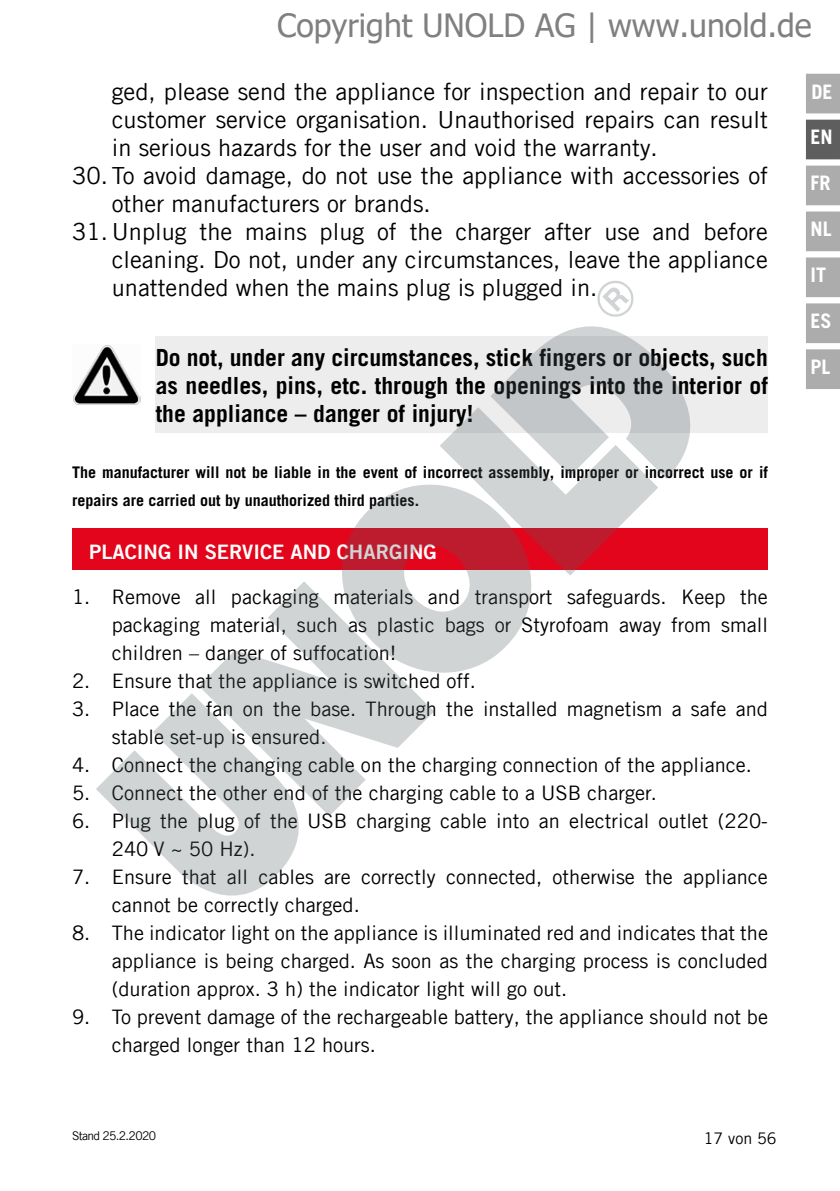
<style>
.page{position:relative;width:840px;height:1191px;background:#fff}
.page>*{position:absolute;margin:0;border:0;box-sizing:border-box;transform-origin:0 0}
.t1{font:32px "Tahoma";color:#808080}
.t2{font:23.6px/28px "Trade Gothic LT Com";color:#000;text-align:justify}
.t3{font:700 23.6px/28px "Trade Gothic LT Com";color:#000;text-align:justify}
.t4{font:20px/28px "Trade Gothic LT Com";color:#000}
.t5{font:20px "Trade Gothic LT Com Bd 2";color:#fff}
.t6{font:700 20px "Trade Gothic LT Com";color:#fff}
.t7{font:700 16px/28px "Trade Gothic LT Com";color:#000}
.t8{font:16px "Trade Gothic LT Com";color:#000}
.t9{font:12px "Trade Gothic LT Com";letter-spacing:-.055em;color:#000}
</style>
<div class="page">
<div style="left:805px;top:74px;width:34px;height:39px;background:#acacac"></div>
<div style="left:805px;top:120px;width:34px;height:39px;background:#5f5e5e"></div>
<div style="left:805px;top:166px;width:34px;height:39px;background:#acacac"></div>
<div style="left:805px;top:211px;width:34px;height:40px;background:#acacac;border:2px solid #acacac"></div>
<div style="left:805px;top:257px;width:34px;height:40px;background:#acacac;border:2px solid #acacac"></div>
<div style="left:805px;top:303px;width:34px;height:40px;background:#acacac;border:2px solid #acacac"></div>
<div style="left:805px;top:349px;width:34px;height:40px;background:#acacac;border:2px solid #acacac"></div>
<div style="left:156px;top:336px;width:611px;height:96px;background:#ededed"></div>
<img style="left:73px;top:345px;width:67px;height:59px">
<div style="left:72px;top:528px;width:695px;height:42px;background:#e3051b"></div>
<svg style="left:530px;top:326px;width:191px;height:153px"></svg>
<svg style="left:439px;top:357px;width:219px;height:219px"></svg>
<svg style="left:342px;top:447px;width:226px;height:226px"></svg>
<svg style="left:199px;top:581px;width:235px;height:235px;fill:#d0d4d5"></svg>
<svg style="left:96px;top:690px;width:231px;height:206px;fill:#d0d4d5"></svg>
<svg style="left:597px;top:280px;width:37px;height:37px"></svg>
<h1 class="t1" style="left:277px;top:4px;width:535px">Copyright UNOLD AG | www.unold.de</h1>
<p class="t2" style="left:112px;top:77px;width:657px">ged, please send the appliance for inspection and repair to our customer service organisation. Unauthorised repairs can result in serious hazards for the user and void the warranty.</p>
<p class="t2" style="left:112px;top:161px;width:657px;text-indent:-40px">30. To avoid damage, do not use the appliance with accessories of other manufacturers or brands.</p>
<p class="t2" style="left:112px;top:217px;width:657px;text-indent:-40px">31. Unplug the mains plug of the charger after use and before cleaning. Do not, under any circumstances, leave the appliance unattended when the mains plug is plugged in.</p>
<p class="t3" style="left:156px;top:343px;width:613px">Do not, under any circumstances, stick fingers or objects, such as needles, pins, etc. through the openings into the interior of the appliance – danger of injury!</p>
<p class="t7" style="left:72px;top:458px;width:697px">The manufacturer will not be liable in the event of incorrect assembly, improper or incorrect use or if repairs are carried out by unauthorized third parties.</p>
<p class="t5" style="left:89px;top:539px;width:349px">PLACING IN SERVICE AND CHARGING</p>
<p class="t4" style="left:112px;top:583px;width:657px;text-align:justify;text-indent:-40px">1. Remove all packaging materials and transport safeguards. Keep the packaging material, such as plastic bags or Styrofoam away from small children – danger of suffocation!</p>
<p class="t4" style="left:72px;top:667px;width:405px">2. Ensure that the appliance is switched off.</p>
<p class="t4" style="left:112px;top:695px;width:657px;text-indent:-40px">3. Place the fan on the base. Through the installed magnetism a safe and stable set-up is ensured.</p>
<p class="t4" style="left:72px;top:751px;width:681px">4. Connect the changing cable on the charging connection of the appliance.</p>
<p class="t4" style="left:72px;top:779px;width:586px">5. Connect the other end of the charging cable to a USB charger.</p>
<p class="t4" style="left:112px;top:807px;width:657px;text-indent:-40px">6. Plug the plug of the USB charging cable into an electrical outlet (220-<br>240 V ~ 50 Hz).</p>
<p class="t4" style="left:112px;top:863px;width:657px;text-indent:-40px">7. Ensure that all cables are correctly connected, otherwise the appliance cannot be correctly charged.</p>
<p class="t4" style="left:112px;top:919px;width:657px;text-align:justify;text-indent:-40px">8. The indicator light on the appliance is illuminated red and indicates that the appliance is being charged. As soon as the charging process is concluded (duration approx. 3 h) the indicator light will go out.</p>
<p class="t4" style="left:112px;top:1003px;width:657px;text-indent:-40px">9. To prevent damage of the rechargeable battery, the appliance should not be charged longer than 12 hours.</p>
<p class="t9" style="left:72px;top:1128px;width:85px">Stand 25.2.2020</p>
<p class="t8" style="left:703px;top:1128px;width:74px">17 von 56</p>
<p class="t6" style="left:811px;top:80px;width:23px">DE</p>
<p class="t6" style="left:810px;top:125px;width:24px">EN</p>
<p class="t6" style="left:810px;top:171px;width:21px">FR</p>
<p class="t6" style="left:810px;top:217px;width:23px">NL</p>
<p class="t6" style="left:810px;top:262px;width:17px">IT</p>
<p class="t6" style="left:810px;top:308px;width:23px">ES</p>
<p class="t6" style="left:810px;top:354px;width:21px">PL</p>
</div>
